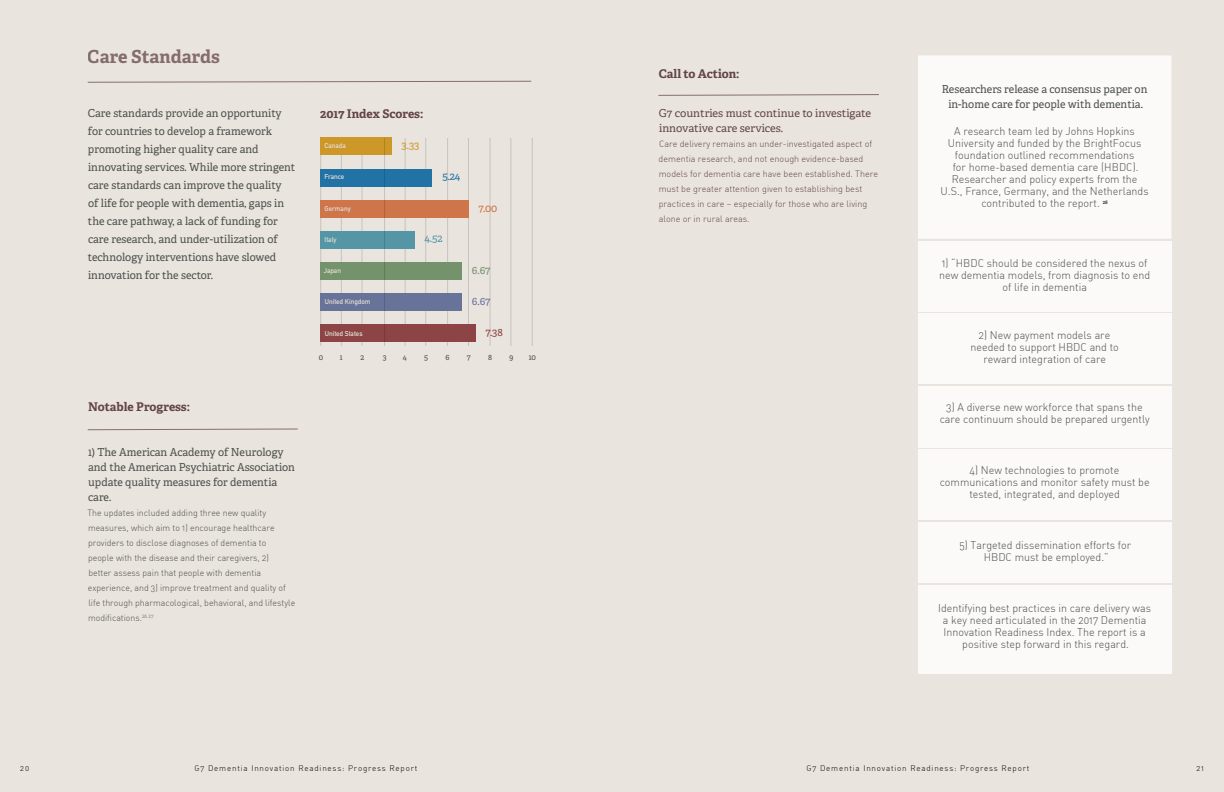
<style>
.page{position:relative;width:1224px;height:792px;background:#fff}
.page>*{position:absolute;margin:0;border:0;box-sizing:border-box;transform-origin:0 0}
.t1{font:700 18px "Adelle PE";color:#634546}
.t2{font:700 12px "Adelle PE";letter-spacing:-.005em;color:#634546}
.t3{font:300 11px/12px "DIN Alternate";color:#4a4f4c;text-align:center}
.t4{font:11px/18px "Adelle PE";color:#4a4f4c}
.t5{font:11px/15px "Adelle PE";color:#634546}
.t6{font:11px "Adelle PE";color:#ce9829}
.t7{font:11px "Adelle PE";color:#2173a6}
.t8{font:11px "Adelle PE";color:#ce7549}
.t9{font:11px "Adelle PE";color:#8c4445}
.t10{font:11px "Adelle PE";color:#5496a6}
.t11{font:11px "Adelle PE";color:#74926b}
.t12{font:11px "Adelle PE";color:#687399}
.t13{font:300 9px/15px "DIN Alternate";color:#4a4f4c}
.t14{font:300 9px/15px "DIN Alternate";color:#634546}
.t15{font:300 8px "DIN Alternate";letter-spacing:.1em;color:#000}
.t16{font:8px "Adelle PE";color:#4a4f4c}
.t17{font:700 7px "DIN Alternate";color:#e3dcd4}
</style>
<div class="page">
<div style="left:612px;top:0;width:612px;height:792px;background:#eae4de"></div>
<div style="left:0;top:0;width:612px;height:792px;background:#eae4de"></div>
<svg style="left:87px;top:81px;width:445px;height:2px"></svg>
<svg style="left:87px;top:428px;width:211px;height:2px"></svg>
<svg style="left:658px;top:94px;width:221px;height:2px"></svg>
<hr style="left:532px;top:138px;width:1px;height:208px;background:#000">
<hr style="left:511px;top:138px;width:1px;height:208px;background:#000">
<hr style="left:490px;top:138px;width:1px;height:208px;background:#000">
<hr style="left:468px;top:138px;width:1px;height:208px;background:#000">
<hr style="left:447px;top:138px;width:1px;height:208px;background:#000">
<hr style="left:426px;top:138px;width:1px;height:208px;background:#000">
<hr style="left:405px;top:138px;width:1px;height:208px;background:#000">
<hr style="left:362px;top:138px;width:1px;height:208px;background:#000">
<hr style="left:341px;top:138px;width:1px;height:208px;background:#000">
<hr style="left:320px;top:138px;width:1px;height:208px;background:#000">
<div style="left:320px;top:200px;width:149px;height:17px;background:#ce7549"></div>
<div style="left:320px;top:231px;width:96px;height:17px;background:#5496a6"></div>
<div style="left:320px;top:263px;width:142px;height:17px;background:#74926b"></div>
<div style="left:320px;top:294px;width:142px;height:17px;background:#687399"></div>
<div style="left:320px;top:325px;width:156px;height:17px;background:#8c4445"></div>
<div style="left:320px;top:169px;width:112px;height:17px;background:#2173a6"></div>
<div style="left:320px;top:138px;width:72px;height:17px;background:#ce9829"></div>
<hr style="left:384px;top:138px;width:1px;height:208px;background:#000">
<div style="left:918px;top:241px;width:254px;height:70px;background:#fff"></div>
<div style="left:918px;top:314px;width:254px;height:70px;background:#fff"></div>
<div style="left:918px;top:386px;width:254px;height:62px;background:#fff"></div>
<div style="left:918px;top:450px;width:254px;height:70px;background:#fff"></div>
<div style="left:918px;top:522px;width:254px;height:61px;background:#fff"></div>
<div style="left:918px;top:585px;width:254px;height:89px;background:#fff"></div>
<div style="left:918px;top:55px;width:254px;height:184px;background:#fbfaf9"></div>
<h1 class="t1" style="left:88px;top:43px;width:134px">Care Standards</h1>
<p class="t4" style="left:88px;top:104px;width:209px">Care standards provide an opportunity for countries to develop a framework promoting higher quality care and innovating services. While more stringent care standards can improve the quality<br>of life for people with dementia, gaps in the care pathway, a lack of funding for care research, and under-utilization of technology interventions have slowed innovation for the sector.</p>
<p class="t2" style="left:320px;top:105px;width:105px">2017 Index Scores:</p>
<p class="t6" style="left:402px;top:137px;width:19px">3.33</p>
<p class="t17" style="left:325px;top:141px;width:23px">Canada</p>
<p class="t7" style="left:442px;top:169px;width:20px">5.24</p>
<p class="t17" style="left:325px;top:172px;width:21px">France</p>
<p class="t17" style="left:325px;top:204px;width:28px">Germany</p>
<p class="t10" style="left:424px;top:230px;width:20px">4.52</p>
<p class="t17" style="left:325px;top:234px;width:13px">Italy</p>
<p class="t17" style="left:324px;top:266px;width:19px">Japan</p>
<p class="t17" style="left:325px;top:297px;width:47px">United Kingdom</p>
<p class="t17" style="left:325px;top:329px;width:39px">United States</p>
<p class="t8" style="left:479px;top:200px;width:20px">7.00</p>
<p class="t11" style="left:472px;top:262px;width:20px">6.67</p>
<p class="t12" style="left:472px;top:293px;width:20px">6.67</p>
<p class="t9" style="left:486px;top:324px;width:19px">7.38</p>
<p class="t2" style="left:88px;top:398px;width:103px">Notable Progress:</p>
<p class="t4" style="left:88px;top:444px;width:208px;line-height:15px">1) The American Academy of Neurology and the American Psychiatric Association update quality measures for dementia care.</p>
<p class="t13" style="left:87px;top:505px;width:209px">The updates included adding three new quality measures, which aim to 1) encourage healthcare providers to disclose diagnoses of dementia to<br>people with the disease and their caregivers, 2)<br>better assess pain that people with dementia experience, and 3) improve treatment and quality of life through pharmacological, behavioral, and lifestyle modifications.<sup>26</sup> <sup>27</sup></p>
<p class="t16" style="left:319px;top:351px;width:6px">0</p>
<p class="t16" style="left:340px;top:351px;width:4px">1</p>
<p class="t16" style="left:361px;top:351px;width:5px">2</p>
<p class="t16" style="left:403px;top:351px;width:6px">4</p>
<p class="t16" style="left:424px;top:351px;width:5px">5</p>
<p class="t16" style="left:445px;top:351px;width:6px">6</p>
<p class="t16" style="left:467px;top:351px;width:5px">7</p>
<p class="t16" style="left:488px;top:351px;width:5px">8</p>
<p class="t16" style="left:509px;top:351px;width:6px">9</p>
<p class="t16" style="left:529px;top:351px;width:9px">10</p>
<p class="t16" style="left:383px;top:351px;width:5px">3</p>
<p class="t2" style="left:659px;top:65px;width:82px">Call to Action:</p>
<p class="t5" style="left:659px;top:105px;width:214px">G7 countries must continue to investigate innovative care services.</p>
<p class="t14" style="left:659px;top:136px;width:221px">Care delivery remains an under-investigated aspect of dementia research, and not enough evidence-based models for dementia care have been established. There must be greater attention given to establishing best practices in care – especially for those who are living alone or in rural areas.</p>
<p class="t4" style="left:942px;top:81px;width:207px;line-height:15px;text-align:center">Researchers release a consensus paper on in-home care for people with dementia.</p>
<p class="t3" style="left:941px;top:125px;width:210px">A research team led by Johns Hopkins University and funded by the BrightFocus foundation outlined recommendations<br>for home-based dementia care (HBDC).<br>Researcher and policy experts from the U.S., France, Germany, and the Netherlands contributed to the report. <sup>28</sup></p>
<p class="t3" style="left:939px;top:257px;width:213px">1) “HBDC should be considered the nexus of new dementia models, from diagnosis to end of life in dementia</p>
<p class="t3" style="left:971px;top:329px;width:150px">2) New payment models are needed to support HBDC and to reward integration of care</p>
<p class="t3" style="left:940px;top:401px;width:212px">3) A diverse new workforce that spans the care continuum should be prepared urgently</p>
<p class="t3" style="left:940px;top:464px;width:212px">4) New technologies to promote communications and monitor safety must be tested, integrated, and deployed</p>
<p class="t3" style="left:959px;top:539px;width:173px">5) Targeted dissemination efforts for<br>HBDC must be employed.”</p>
<p class="t3" style="left:938px;top:602px;width:215px">Identifying best practices in care delivery was a key need articulated in the 2017 Dementia Innovation Readiness Index. The report is a positive step forward in this regard.</p>
<p class="t15" style="left:20px;top:763px;width:10px">20</p>
<p class="t15" style="left:195px;top:763px;width:224px">G7 Dementia Innovation Readiness: Progress Report</p>
<p class="t15" style="left:807px;top:763px;width:224px">G7 Dementia Innovation Readiness: Progress Report</p>
<p class="t15" style="left:1196px;top:763px;width:9px">21</p>
</div>
